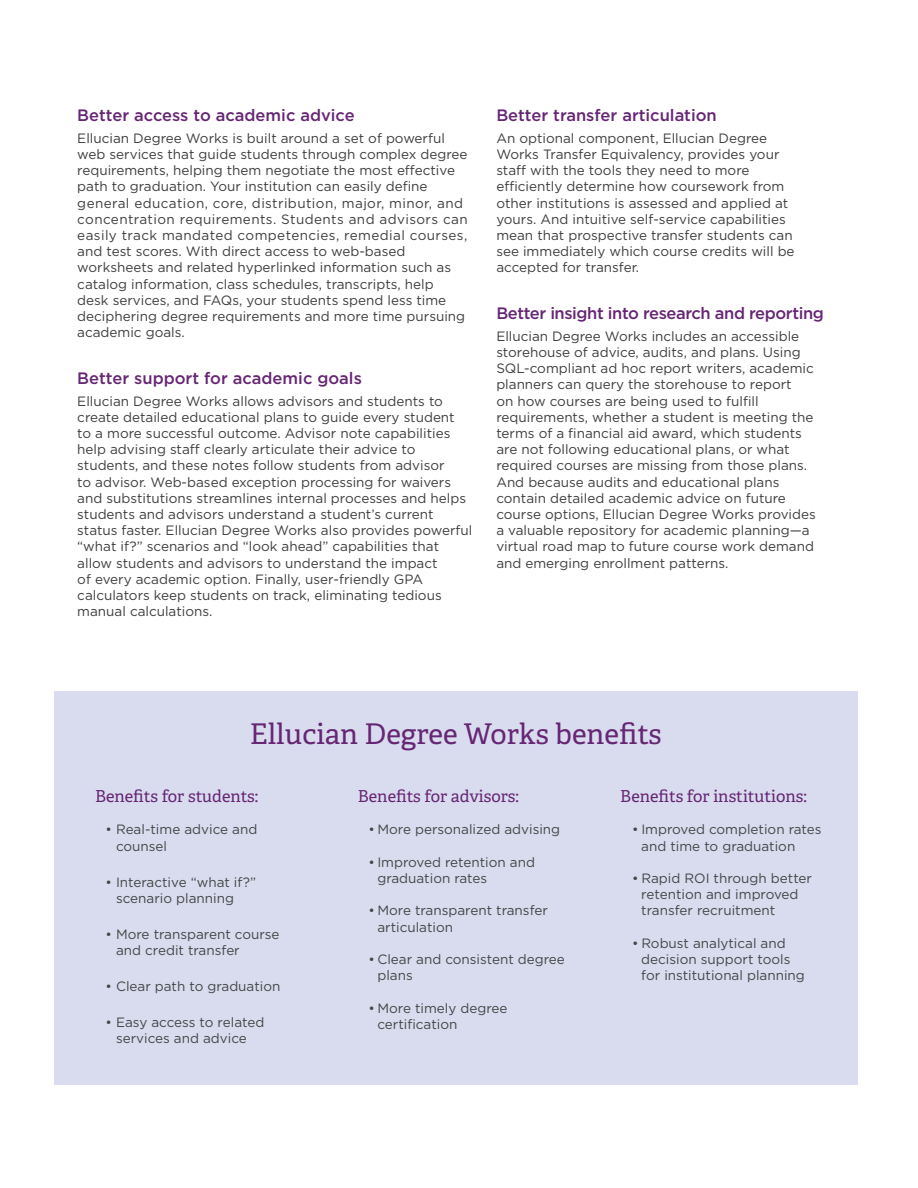
<style>
.page{position:relative;width:918px;height:1188px;background:#fff}
.page>*{position:absolute;margin:0;border:0;box-sizing:border-box;transform-origin:0 0}
.BODY_HEADER{font:28.5px "Adelle";color:#662674}
.BODY_HEADER-2{font:500 16.5px "Gotham";color:#662674}
.BODY{font:16.5px "Adelle";color:#662674}
.BODY_HEADER-3{font:500 16.5px "Gotham";letter-spacing:-.025em;color:#662674}
.BODY-2{font:13.5px/16.2px "Gotham";color:#3e3e3f}
.BODY-3{font:13.5px/16.2px "Gotham";color:#454647}
</style>
<div class="page">
<div style="left:54px;top:691px;width:804px;height:393px;background:#d9dcee"></div>
<p class="BODY_HEADER-2" style="left:77px;top:105px;width:279px">Better access to academic advice</p>
<p class="BODY-2" style="left:77px;top:130px;width:392px">Ellucian Degree Works is built around a set of powerful web services that guide students through complex degree requirements, helping them negotiate the most effective path to graduation. Your institution can easily define general education, core, distribution, major, minor, and concentration requirements. Students and advisors can easily track mandated competencies, remedial courses, and test scores. With direct access to web-based worksheets and related hyperlinked information such as catalog information, class schedules, transcripts, help desk services, and FAQs, your students spend less time deciphering degree requirements and more time pursuing academic goals.</p>
<p class="BODY_HEADER-2" style="left:77px;top:367px;width:286px">Better support for academic goals</p>
<p class="BODY-2" style="left:77px;top:392px;width:397px">Ellucian Degree Works allows advisors and students to create detailed educational plans to guide every student<br>to a more successful outcome. Advisor note capabilities help advising staff clearly articulate their advice to students, and these notes follow students from advisor<br>to advisor. Web-based exception processing for waivers and substitutions streamlines internal processes and helps students and advisors understand a student’s current status faster. Ellucian Degree Works also provides powerful “what if?” scenarios and “look ahead” capabilities that allow students and advisors to understand the impact<br>of every academic option. Finally, user-friendly GPA calculators keep students on track, eliminating tedious manual calculations.</p>
<p class="BODY_HEADER-2" style="left:496px;top:105px;width:222px">Better transfer articulation</p>
<p class="BODY-2" style="left:496px;top:130px;width:300px">An optional component, Ellucian Degree Works Transfer Equivalency, provides your staff with the tools they need to more efficiently determine how coursework from other institutions is assessed and applied at yours. And intuitive self-service capabilities mean that prospective transfer students can see immediately which course credits will be accepted for transfer.</p>
<p class="BODY_HEADER-3" style="left:496px;top:303px;width:329px">Better insight into research and reporting</p>
<p class="BODY-2" style="left:496px;top:328px;width:321px">Ellucian Degree Works includes an accessible storehouse of advice, audits, and plans. Using SQL-compliant ad hoc report writers, academic planners can query the storehouse to report<br>on how courses are being used to fulfill requirements, whether a student is meeting the terms of a financial aid award, which students are not following educational plans, or what required courses are missing from those plans.<br>And because audits and educational plans contain detailed academic advice on future course options, Ellucian Degree Works provides a valuable repository for academic planning—a virtual road map to future course work demand and emerging enrollment patterns.</p>
<p class="BODY_HEADER" style="left:250px;top:713px;width:413px">Ellucian Degree Works benefits</p>
<p class="BODY" style="left:95px;top:784px;width:165px">Benefits for students:</p>
<p class="BODY-3" style="left:116px;top:821px;width:143px;text-indent:-10px">• Real-time advice and counsel</p>
<p class="BODY-3" style="left:116px;top:873px;width:142px;text-indent:-10px">• Interactive “what if?” scenario planning</p>
<p class="BODY-3" style="left:116px;top:926px;width:165px;text-indent:-10px">• More transparent course and credit transfer</p>
<p class="BODY-3" style="left:106px;top:978px;width:176px">• Clear path to graduation</p>
<p class="BODY-3" style="left:106px;top:1014px;width:160px;text-align:center">• Easy access to related services and advice</p>
<p class="BODY" style="left:358px;top:784px;width:163px">Benefits for advisors:</p>
<p class="BODY-3" style="left:368px;top:821px;width:193px">• More personalized advising</p>
<p class="BODY-3" style="left:377px;top:854px;width:159px;text-indent:-9px">• Improved retention and graduation rates</p>
<p class="BODY-3" style="left:377px;top:902px;width:172px;text-indent:-9px">• More transparent transfer articulation</p>
<p class="BODY-3" style="left:377px;top:951px;width:189px;text-indent:-9px">• Clear and consistent degree plans</p>
<p class="BODY-3" style="left:377px;top:999px;width:132px;text-indent:-9px">• More timely degree certification</p>
<p class="BODY" style="left:620px;top:784px;width:188px">Benefits for institutions:</p>
<p class="BODY-3" style="left:641px;top:821px;width:182px;text-indent:-9px">• Improved completion rates and time to graduation</p>
<p class="BODY-3" style="left:641px;top:870px;width:172px;text-indent:-9px">• Rapid ROI through better retention and improved transfer recruitment</p>
<p class="BODY-3" style="left:641px;top:935px;width:165px;text-indent:-9px">• Robust analytical and decision support tools for institutional planning</p>
</div>
